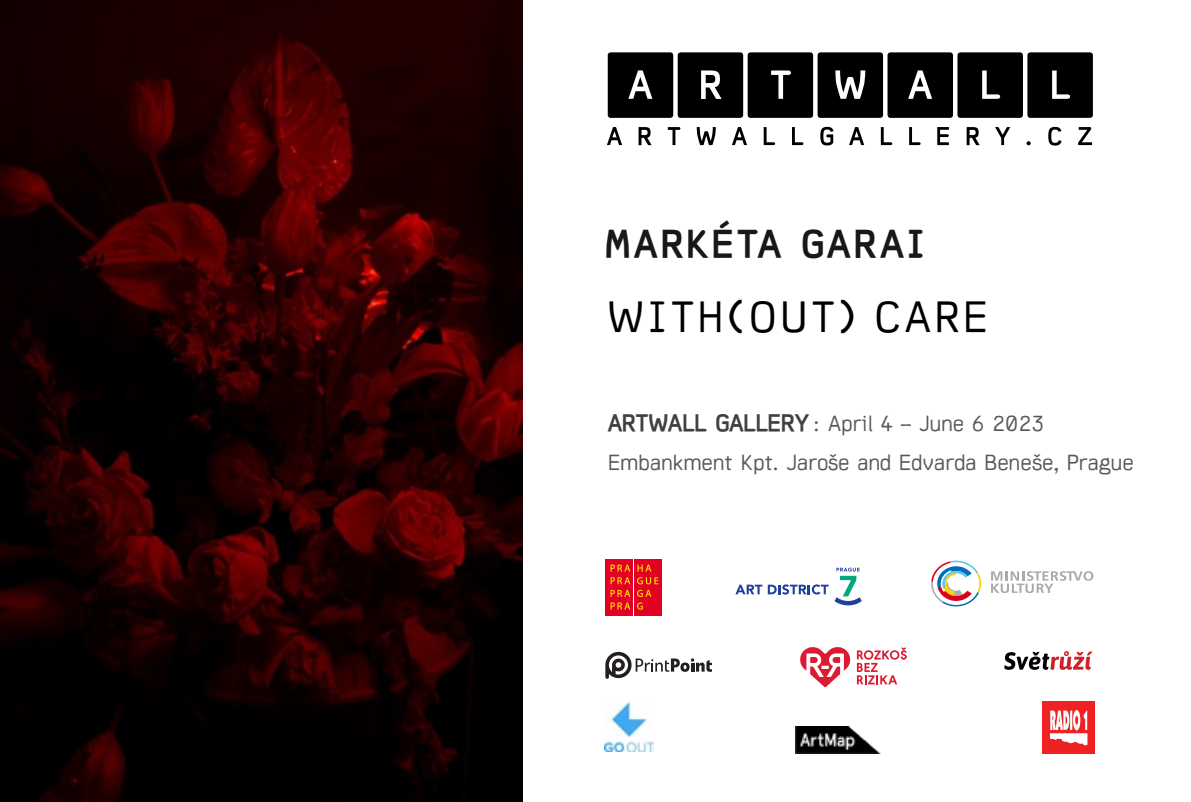
<style>
.page{position:relative;width:1191px;height:802px;background:#fff}
.page>*{position:absolute;margin:0;border:0;box-sizing:border-box;transform-origin:0 0}
.t1{font:45px "Function";letter-spacing:.075em;color:#000}
.t2{font:700 39px "Function";letter-spacing:.095em;color:#1a171b}
.t3{font:22.5px/39px "Function";color:#58595b}
.s1{font-weight:700;font-size:24px;color:rgb(0 0 0/.75)}
.s2{font-size:24px}
</style>
<div class="page">
<div style="left:608px;top:52px;width:65px;height:66px;background:#000;border-radius:3px"></div>
<svg style="left:628px;top:70px;width:24px;height:29px"></svg>
<div style="left:677px;top:52px;width:66px;height:66px;background:#000;border-radius:3px"></div>
<svg style="left:701px;top:70px;width:20px;height:29px"></svg>
<div style="left:747px;top:52px;width:66px;height:66px;background:#000;border-radius:3px"></div>
<svg style="left:771px;top:70px;width:20px;height:29px"></svg>
<div style="left:817px;top:52px;width:66px;height:66px;background:#000;border-radius:3px"></div>
<svg style="left:835px;top:70px;width:30px;height:29px"></svg>
<div style="left:887px;top:52px;width:66px;height:66px;background:#000;border-radius:3px"></div>
<svg style="left:908px;top:70px;width:24px;height:29px"></svg>
<div style="left:957px;top:52px;width:66px;height:66px;background:#000;border-radius:3px"></div>
<svg style="left:982px;top:70px;width:18px;height:29px"></svg>
<div style="left:1027px;top:52px;width:66px;height:66px;background:#000;border-radius:3px"></div>
<svg style="left:1052px;top:70px;width:18px;height:29px"></svg>
<svg style="left:607px;top:127px;width:485px;height:19px"></svg>
<div style="left:605px;top:559px;width:28px;height:56px;background:#e20025"></div>
<div style="left:634px;top:559px;width:28px;height:56px;background:#e20025"></div>
<svg style="left:610px;top:564px;width:20px;height:7px"></svg>
<svg style="left:637px;top:564px;width:14px;height:7px"></svg>
<svg style="left:610px;top:577px;width:20px;height:32px"></svg>
<svg style="left:637px;top:577px;width:21px;height:32px"></svg>
<svg style="left:991px;top:571px;width:102px;height:22px"></svg>
<svg style="left:931px;top:560px;width:50px;height:46px"></svg>
<img style="left:795px;top:726px;width:86px;height:27px">
<img style="left:604px;top:702px;width:49px;height:49px">
<svg style="left:735px;top:584px;width:93px;height:10px"></svg>
<svg style="left:834px;top:567px;width:27px;height:38px"></svg>
<div style="left:1042px;top:701px;width:52px;height:52px;background:#ee2123"></div>
<svg style="left:1050px;top:710px;width:37px;height:35px"></svg>
<img style="left:0;top:0;width:522px;height:801px">
<svg style="left:605px;top:651px;width:107px;height:27px"></svg>
<svg style="left:1004px;top:651px;width:88px;height:18px"></svg>
<svg style="left:800px;top:647px;width:51px;height:40px"></svg>
<svg style="left:857px;top:647px;width:49px;height:37px"></svg>
<h2 class="t2" style="left:605px;top:220px;width:320px">MARKÉTA GARAI</h2>
<h1 class="t1" style="left:607px;top:291px;width:382px">WITH(OUT) CARE</h1>
<p class="t3" style="left:608px;top:404px;width:527px"><span class="s1">ARTWALL GALLERY</span> <span class="s2">:</span> April 4 -- June 6 2023<br>Embankment Kpt. Jaroše and Edvarda Beneše, Prague</p>
</div>
